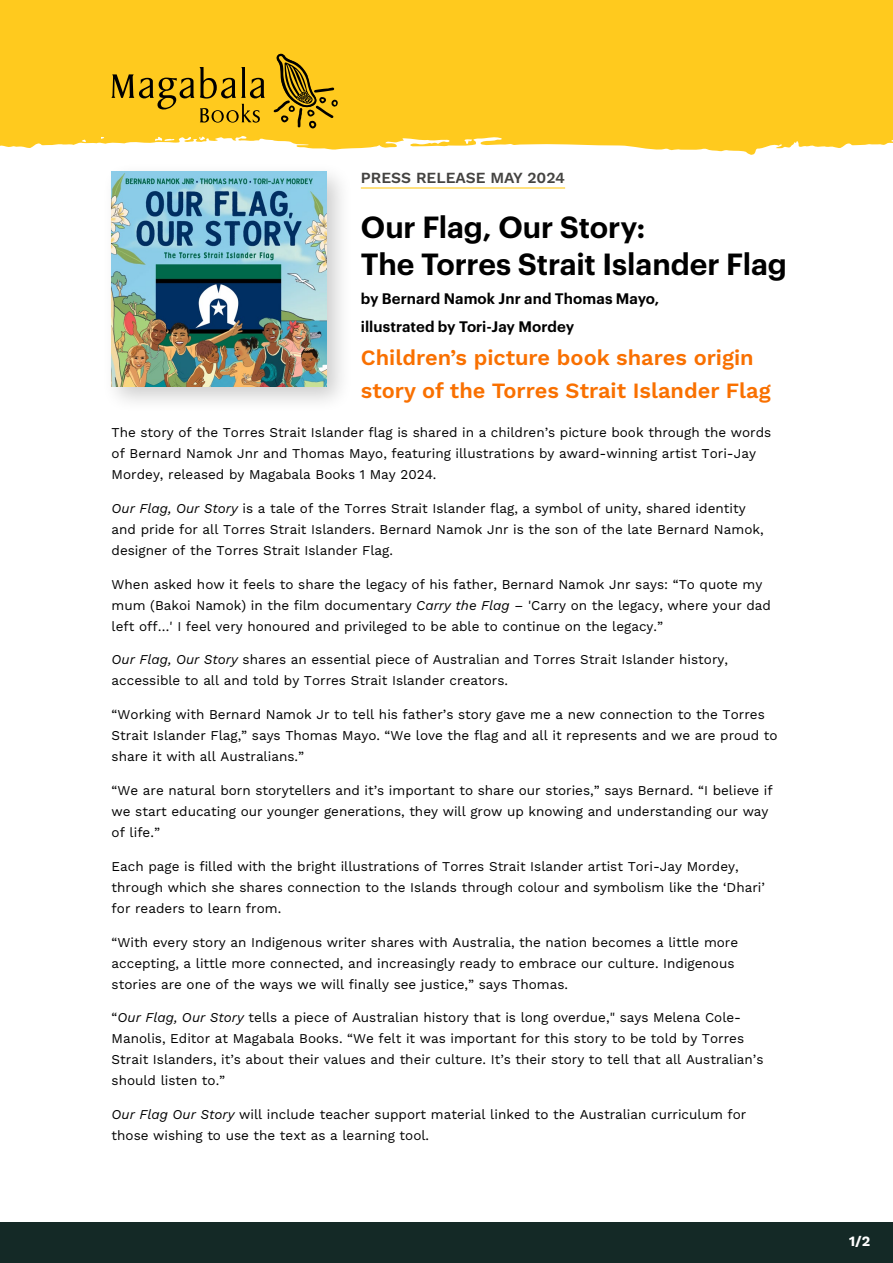
<style>
.page{position:relative;width:893px;height:1263px;background:#fff}
.page>*{position:absolute;margin:0;border:0;box-sizing:border-box;transform-origin:0 0}
.t1{font:600 30px/37px "Graphik";letter-spacing:-.005em;color:#000}
.t2{font:600 21.75px/32.2px "Work Sans";color:#f97000}
.t3{font:600 15.45px "Work Sans";color:#444341}
.t4{font:600 15px/28px "Graphik";letter-spacing:.005em;color:#000}
.t5{font:700 14.25px "Work Sans";color:#fff}
.t6{font:13.5px/21px "Work Sans";color:#000}
.s1{font-style:italic}
</style>
<div class="page">
<svg style="left:0;top:0;width:893px;height:155px;background:#ffcd2e"></svg>
<div style="left:0;top:1222px;width:893px;height:41px;background:#142926"></div>
<hr style="left:361px;top:187px;width:204px;height:2px;background:#ffca1e">
<svg style="left:111px;top:67px;width:154px;height:56px;background:#d3a718"></svg>
<svg style="left:273px;top:53px;width:65px;height:75px;background:#c69c17"></svg>
<div style="left:101px;top:161px;width:252px;height:252px;background:#000;opacity:.2"></div>
<img style="left:112px;top:171px;width:214px;height:215px">
<p class="t3" style="left:361px;top:166px;width:206px">PRESS RELEASE MAY 2024</p>
<h1 class="t1" style="left:361px;top:206px;width:427px">Our Flag, Our Story:<br>The Torres Strait Islander Flag</h1>
<p class="t4" style="left:361px;top:283px;width:300px">by Bernard Namok Jnr and Thomas Mayo, illustrated by Tori-Jay Mordey</p>
<h2 class="t2" style="left:361px;top:341px;width:411px">Children’s picture book shares origin story of the Torres Strait Islander Flag</h2>
<p class="t6" style="left:112px;top:421px;width:661px">The story of the Torres Strait Islander flag is shared in a children’s picture book through the words of Bernard Namok Jnr and Thomas Mayo, featuring illustrations by award-winning artist Tori-Jay<br>Mordey, released by Magabala Books 1 May 2024.</p>
<p class="t6" style="left:112px;top:497px;width:654px"><span class="s1">Our Flag, Our Story</span> is a tale of the Torres Strait Islander flag, a symbol of unity, shared identity and pride for all Torres Strait Islanders. Bernard Namok Jnr is the son of the late Bernard Namok, designer of the Torres Strait Islander Flag.</p>
<p class="t6" style="left:112px;top:573px;width:661px">When asked how it feels to share the legacy of his father, Bernard Namok Jnr says: “To quote my mum (Bakoi Namok) in the film documentary <span class="s1">Carry the Flag</span> – 'Carry on the legacy, where your dad left off…' I feel very honoured and privileged to be able to continue on the legacy.”</p>
<p class="t6" style="left:112px;top:649px;width:618px"><span class="s1">Our Flag, Our Story</span> shares an essential piece of Australian and Torres Strait Islander history, accessible to all and told by Torres Strait Islander creators.</p>
<p class="t6" style="left:112px;top:703px;width:667px">“Working with Bernard Namok Jr to tell his father’s story gave me a new connection to the Torres<br>Strait Islander Flag,” says Thomas Mayo. “We love the flag and all it represents and we are proud to share it with all Australians.”</p>
<p class="t6" style="left:112px;top:779px;width:663px">“We are natural born storytellers and it’s important to share our stories,” says Bernard. “I believe if we start educating our younger generations, they will grow up knowing and understanding our way of life.”</p>
<p class="t6" style="left:112px;top:855px;width:655px">Each page is filled with the bright illustrations of Torres Strait Islander artist Tori-Jay Mordey, through which she shares connection to the Islands through colour and symbolism like the ‘Dhari’ for readers to learn from.</p>
<p class="t6" style="left:112px;top:931px;width:628px">“With every story an Indigenous writer shares with Australia, the nation becomes a little more accepting, a little more connected, and increasingly ready to embrace our culture. Indigenous stories are one of the ways we will finally see justice,” says Thomas.</p>
<p class="t6" style="left:112px;top:1007px;width:653px">“<span class="s1">Our Flag, Our Story</span> tells a piece of Australian history that is long overdue," says Melena Cole-Manolis, Editor at Magabala Books. “We felt it was important for this story to be told by Torres Strait Islanders, it’s about their values and their culture. It’s their story to tell that all Australian’s should listen to.”</p>
<p class="t6" style="left:112px;top:1103px;width:636px"><span class="s1">Our Flag Our Story</span> will include teacher support material linked to the Australian curriculum for those wishing to use the text as a learning tool.</p>
<p class="t5" style="left:849px;top:1230px;width:23px">1/2</p>
</div>
